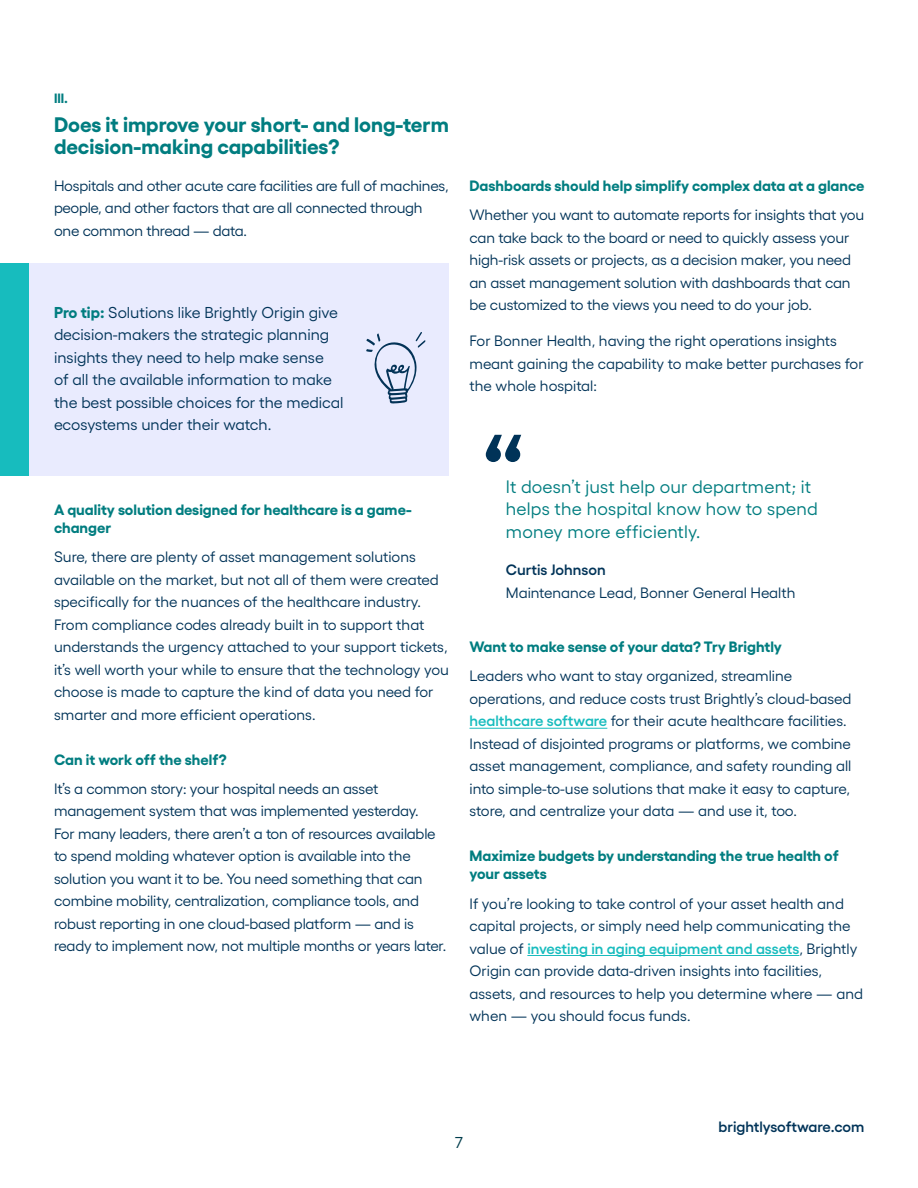
<style>
.page{position:relative;width:918px;height:1188px;background:#fff}
.page>*{position:absolute;margin:0;border:0;box-sizing:border-box;transform-origin:0 0}
.t1{font:700 90px "Yellix";color:#003358}
.t2{font:700 21px/22.5px "Yellix";color:#017d80}
.t3{font:18px/22.5px "Yellix";letter-spacing:.01em;color:#017d80}
.t4{font:15.75px/22.5px "Yellix";color:#003358}
.t5{font:15.75px "Yellix";color:#003d4c}
.t6{font:15px/22.5px "Yellix";letter-spacing:-.01em;color:#003358}
.t7{font:700 15px/18px "Yellix";color:#017d80}
.t8{font:600 15px "Yellix";color:#003358}
.t9{font:700 13.5px "Yellix";color:#017d80}
.s1{font-weight:700;color:#017d80}
.s2{font-weight:600;color:#17bcbe}
</style>
<div class="page">
<hr style="left:470px;top:728px;width:137px;height:1px;background:#17bcbe">
<hr style="left:527px;top:955px;width:272px;height:1px;background:#17bcbe">
<div style="left:28px;top:264px;width:421px;height:212px;background:#e9ebfe"></div>
<div style="left:0;top:264px;width:28px;height:212px;background:#17bcbe"></div>
<svg style="left:366px;top:332px;width:59px;height:72px"></svg>
<p class="t9" style="left:54px;top:87px;width:16px">III.</p>
<h2 class="t2" style="left:54px;top:111px;width:396px">Does it improve your short- and long-term decision-making capabilities?</h2>
<p class="t6" style="left:54px;top:173px;width:396px">Hospitals and other acute care facilities are full of machines, people, and other factors that are all connected through one common thread — data.</p>
<p class="t4" style="left:54px;top:299px;width:291px"><span class="s1">Pro tip:</span> Solutions like Brightly Origin give decision-makers the strategic planning insights they need to help make sense<br>of all the available information to make the best possible choices for the medical ecosystems under their watch.</p>
<p class="t7" style="left:54px;top:499px;width:359px">A quality solution designed for healthcare is a game&shy;changer</p>
<p class="t6" style="left:54px;top:544px;width:397px">Sure, there are plenty of asset management solutions available on the market, but not all of them were created specifically for the nuances of the healthcare industry.<br>From compliance codes already built in to support that understands the urgency attached to your support tickets, it’s well worth your while to ensure that the technology you choose is made to capture the kind of data you need for smarter and more efficient operations.</p>
<p class="t7" style="left:54px;top:749px;width:174px">Can it work off the shelf?</p>
<p class="t6" style="left:54px;top:776px;width:394px">It’s a common story: your hospital needs an asset management system that was implemented yesterday.<br>For many leaders, there aren’t a ton of resources available to spend molding whatever option is available into the solution you want it to be. You need something that can combine mobility, centralization, compliance tools, and robust reporting in one cloud-based platform — and is ready to implement now, not multiple months or years later.</p>
<p class="t7" style="left:470px;top:175px;width:396px">Dashboards should help simplify complex data at a glance</p>
<p class="t6" style="left:470px;top:202px;width:396px">Whether you want to automate reports for insights that you can take back to the board or need to quickly assess your high-risk assets or projects, as a decision maker, you need an asset management solution with dashboards that can be customized to the views you need to do your job.</p>
<p class="t6" style="left:470px;top:328px;width:396px">For Bonner Health, having the right operations insights meant gaining the capability to make better purchases for the whole hospital:</p>
<h1 class="t1" style="left:481px;top:402px;width:46px">“</h1>
<p class="t3" style="left:506px;top:473px;width:313px">It doesn’t just help our department; it helps the hospital know how to spend money more efficiently.</p>
<p class="t8" style="left:506px;top:558px;width:101px">Curtis Johnson</p>
<p class="t6" style="left:506px;top:580px;width:291px">Maintenance Lead, Bonner General Health</p>
<p class="t7" style="left:470px;top:636px;width:314px">Want to make sense of your data? Try Brightly</p>
<p class="t6" style="left:470px;top:663px;width:384px">Leaders who want to stay organized, streamline operations, and reduce costs trust Brightly’s cloud-based <span class="s2">healthcare software</span> for their acute healthcare facilities.<br>Instead of disjointed programs or platforms, we combine asset management, compliance, and safety rounding all into simple-to-use solutions that make it easy to capture, store, and centralize your data — and use it, too.</p>
<p class="t7" style="left:470px;top:845px;width:371px">Maximize budgets by understanding the true health of your assets</p>
<p class="t6" style="left:470px;top:891px;width:395px">If you’re looking to take control of your asset health and capital projects, or simply need help communicating the value of <span class="s2">investing in aging equipment and assets</span>, Brightly Origin can provide data-driven insights into facilities, assets, and resources to help you determine where — and when — you should focus funds.</p>
<p class="t5" style="left:455px;top:1131px;width:9px">7</p>
<p class="t8" style="left:719px;top:1115px;width:147px">brightlysoftware.com</p>
</div>
